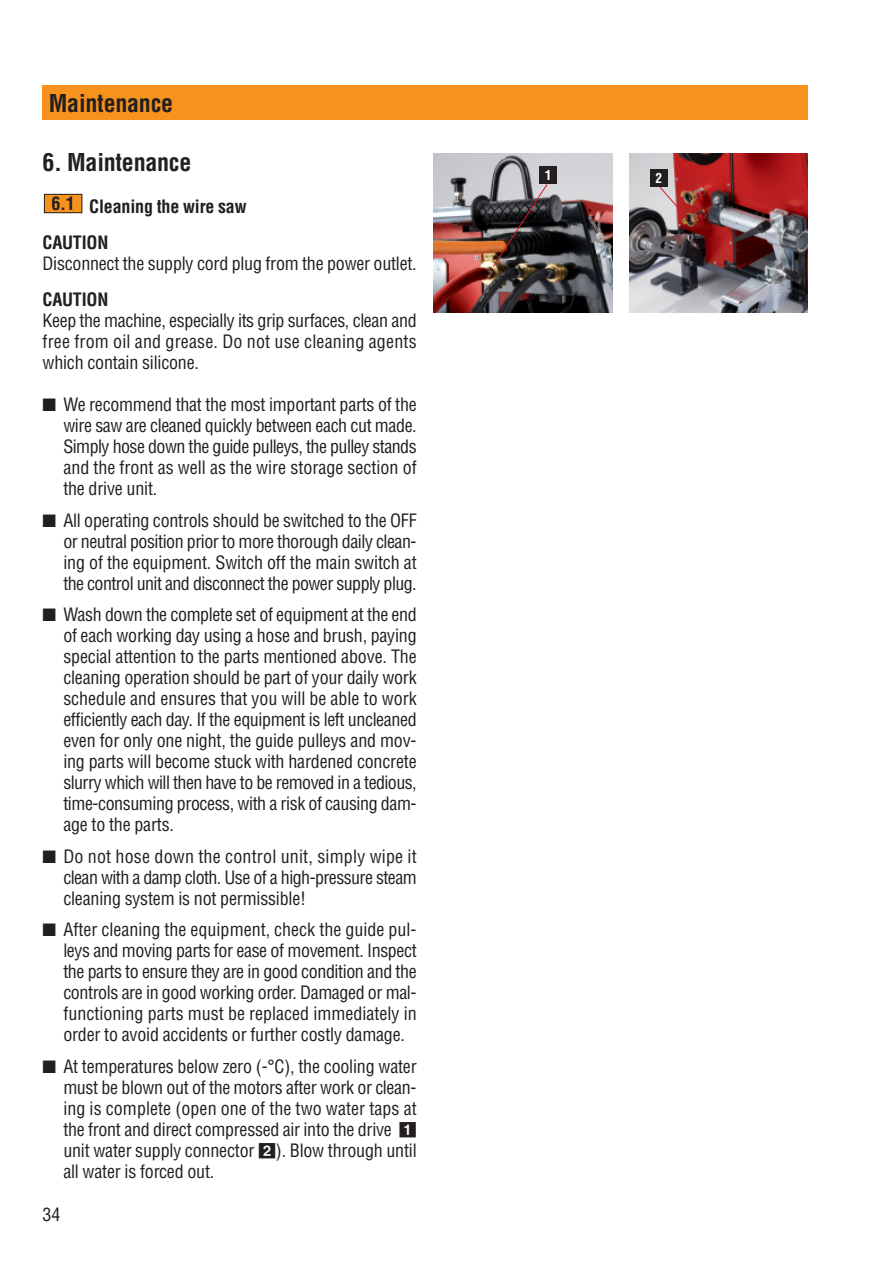
<style>
.page{position:relative;width:893px;height:1263px;background:#fff}
.page>*{position:absolute;margin:0;border:0;box-sizing:border-box;transform-origin:0 0}
.t1{font:700 condensed 24px "Helvetica";letter-spacing:-.01em;color:#231f20}
.t2{font:condensed 18px/21px "Helvetica";letter-spacing:-.01em;color:#231f20;text-align:justify}
.t3{font:700 condensed 18px/36px "Helvetica";letter-spacing:-.01em;color:#231f20}
.t4{font:700 condensed 13.5px "Helvetica";color:#fff}
.s1{font-family:"Bundesbahn Pi One";font-stretch:normal}
</style>
<div class="page">
<div style="left:43px;top:85px;width:765px;height:34px;background:#f7931d"></div>
<div style="left:44px;top:194px;width:38px;height:19px;background:#f7931d"></div>
<div style="left:44px;top:194px;width:38px;height:19px;border:1px solid #231f20"></div>
<img style="left:434px;top:153px;width:178px;height:160px">
<img style="left:629px;top:154px;width:179px;height:159px">
<div style="left:650px;top:170px;width:17px;height:17px;background:#231f20"></div>
<svg style="left:659px;top:186px;width:30px;height:35px"></svg>
<img style="left:492px;top:183px;width:56px;height:85px">
<div style="left:540px;top:166px;width:17px;height:17px;background:#231f20"></div>
<h1 class="t1" style="left:49px;top:94px;width:126px">Maintenance</h1>
<h1 class="t1" style="left:43px;top:153px;width:150px">6. Maintenance</h1>
<p class="t3" style="left:43px;top:190px;width:206px;text-indent:47px">Cleaning the wire saw<br>CAUTION</p>
<p class="t2" style="left:43px;top:255px;width:376px">Disconnect the supply cord plug from the power outlet.</p>
<p class="t3" style="left:43px;top:283px;width:67px">CAUTION</p>
<p class="t2" style="left:43px;top:312px;width:376px">Keep the machine, especially its grip surfaces, clean and free from oil and grease. Do not use cleaning agents which contain silicone.</p>
<p class="t2" style="left:63px;top:396px;width:355px;text-indent:-21px">■ We recommend that the most important parts of the wire saw are cleaned quickly between each cut made.<br>Simply hose down the guide pulleys, the pulley stands and the front as well as the wire storage section of the drive unit.</p>
<p class="t2" style="left:63px;top:511px;width:355px;text-indent:-21px">■ All operating controls should be switched to the OFF or neutral position prior to more thorough daily clean&shy;ing of the equipment. Switch off the main switch at the control unit and disconnect the power supply plug.</p>
<p class="t2" style="left:63px;top:606px;width:355px;text-indent:-21px">■ Wash down the complete set of equipment at the end of each working day using a hose and brush, paying special attention to the parts mentioned above. The cleaning operation should be part of your daily work schedule and ensures that you will be able to work efficiently each day. If the equipment is left uncleaned even for only one night, the guide pulleys and mov&shy;ing parts will become stuck with hardened concrete slurry which will then have to be removed in a tedious, time-consuming process, with a risk of causing dam&shy;age to the parts.</p>
<p class="t2" style="left:63px;top:847px;width:355px;text-indent:-21px">■ Do not hose down the control unit, simply wipe it clean with a damp cloth. Use of a high-pressure steam cleaning system is not permissible!</p>
<p class="t2" style="left:63px;top:921px;width:355px;text-indent:-21px">■ After cleaning the equipment, check the guide pul&shy;leys and moving parts for ease of movement. Inspect the parts to ensure they are in good condition and the controls are in good working order. Damaged or mal&shy;functioning parts must be replaced immediately in order to avoid accidents or further costly damage.</p>
<p class="t2" style="left:63px;top:1057px;width:355px;text-align:left;text-indent:-21px">■ At temperatures below zero (-°C), the cooling water must be blown out of the motors after work or clean&shy;ing is complete (open one of the two water taps at the front and direct compressed air into the drive unit water supply connector <span class="s1">-</span>). Blow through until all water is forced out.</p>
<p class="t3" style="left:51px;top:187px;width:25px">6.1</p>
<p class="t2" style="left:43px;top:1206px;width:19px">34</p>
<p class="t4" style="left:545px;top:170px;width:8px">1</p>
<p class="t4" style="left:656px;top:173px;width:8px">2</p>
</div>
